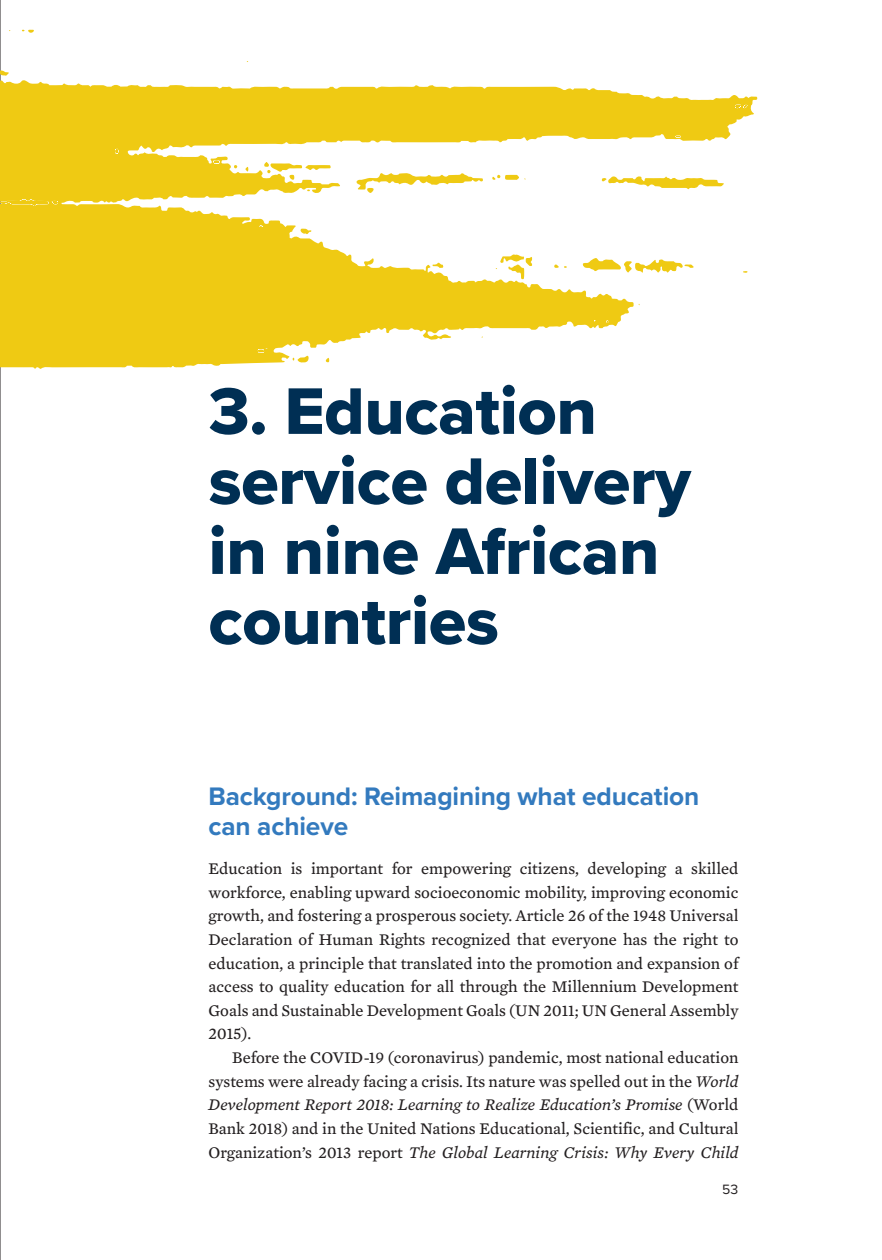
<style>
.page{position:relative;width:882px;height:1260px;background:#fff}
.page>*{position:absolute;margin:0;border:0;box-sizing:border-box;transform-origin:0 0}
.Chapter_title{font:68.25px/70px "Proxima Nova Extrabld";letter-spacing:-.005em;color:#002f54}
.A_head{font:700 26.25px/29.8px "Proxima Nova";letter-spacing:-.005em;color:#337abe}
.Body_text_first{font:16.62px/23.6px "Mercury Text G3";color:#231f20;text-align:justify}
.Body_text_next{font:16.62px/23.6px "Mercury Text G3";color:#231f20;text-align:justify}
.t1{font:14px "Proxima Nova";color:#231f20}
.s1{font-style:italic}
</style>
<div class="page">
<hr style="left:0;top:0;width:1px;height:1260px;background:#231f20">
<svg style="left:0;top:13px;width:757px;height:363px"></svg>
<p class="Chapter_title" style="left:209px;top:375px;width:484px">3. Education service delivery in nine African countries</p>
<p class="A_head" style="left:209px;top:781px;width:492px">Background: Reimagining what education can achieve</p>
<p class="Body_text_first" style="left:209px;top:857px;width:532px">Education is important for empowering citizens, developing a skilled workforce, enabling upward socioeconomic mobility, improving economic growth, and fostering a prosperous society. Article 26 of the 1948 Universal Declaration of Human Rights recognized that everyone has the right to education, a principle that translated into the promotion and expansion of access to quality education for all through the Millennium Development Goals and Sustainable Development Goals (UN 2011; UN General Assembly 2015).</p>
<p class="Body_text_next" style="left:209px;top:1046px;width:531px;text-indent:24px">Before the COVID-19 (coronavirus) pandemic, most national education systems were already facing a crisis. Its nature was spelled out in the <span class="s1">World Development Report 2018: Learning to Realize Education’s Promise</span> (World Bank 2018) and in the United Nations Educational, Scientific, and Cultural Organization’s 2013 report <span class="s1">The Global Learning Crisis: Why Every Child</span></p>
<p class="t1" style="left:722px;top:1178px;width:18px">53</p>
</div>
